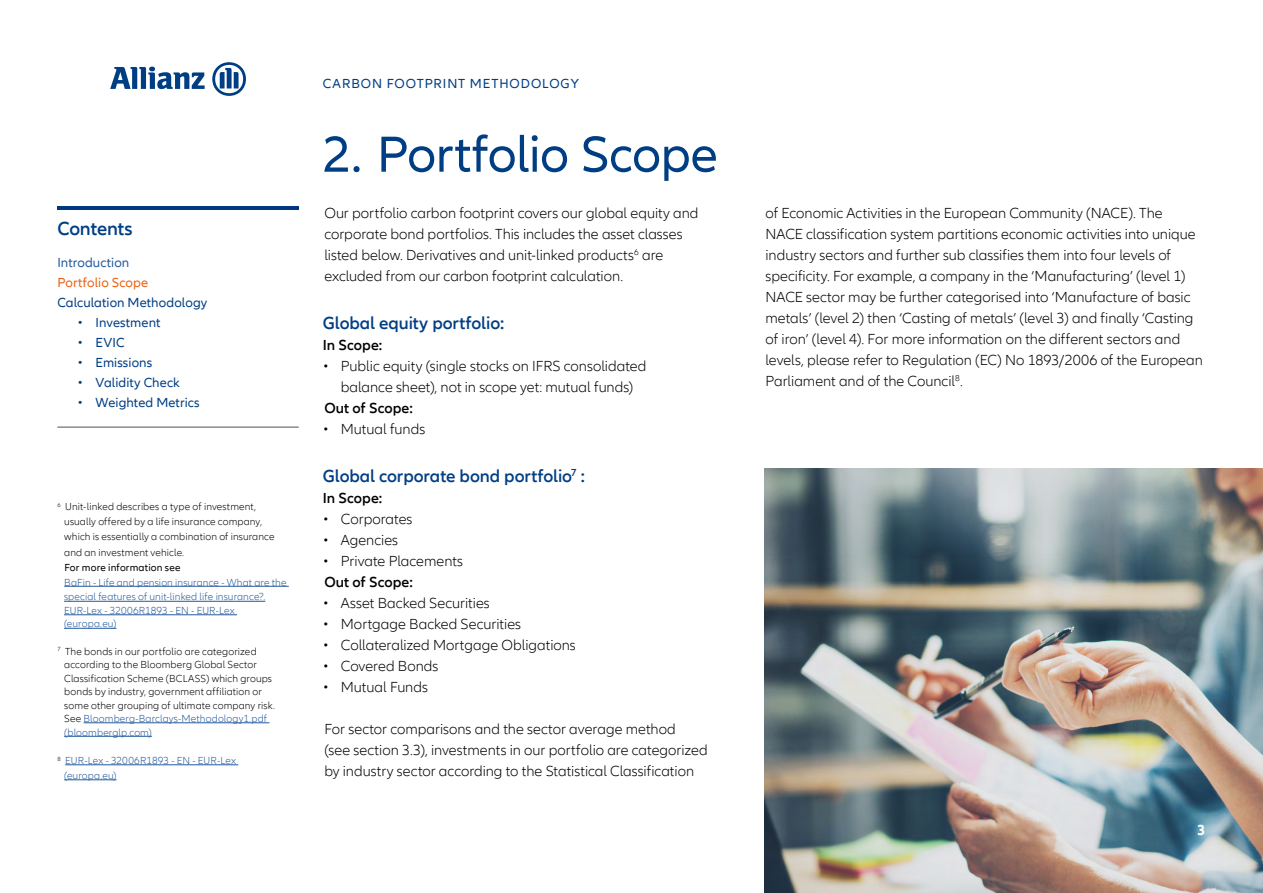
<style>
.page{position:relative;width:1263px;height:893px;background:#fff}
.page>*{position:absolute;margin:0;border:0;box-sizing:border-box;transform-origin:0 0}
.t1{font:52.5px "Allianz Neo";letter-spacing:-.01em;color:#003e84}
.t2{font:600 19.5px "Allianz Neo";letter-spacing:-.01em;color:#003e84}
.t3{font:600 18px "Allianz Neo";letter-spacing:-.005em;color:#003e84}
.t4{font:300 15px/21px "Allianz Neo";color:#000}
.t5{font:600 15px "Allianz Neo";letter-spacing:.005em;color:#000}
.t6{font:700 15px "Allianz Neo";color:#fff}
.t7{font:13.5px "Allianz Neo";letter-spacing:.01em;color:#003e84}
.t8{font:13.5px "Allianz Neo";letter-spacing:.065em;color:#003e84}
.t9{font:13.5px "Allianz Neo";letter-spacing:.01em;color:#eb6114}
.t10{font:13.5px "Allianz Neo";letter-spacing:.005em;color:#245a9c}
.t11{font:300 10.5px/13.5px "Allianz Neo";letter-spacing:.01em;color:#000}
.t12{font:300 10.5px/15px "Allianz Neo";letter-spacing:.01em;color:#245a9c}
.t13{font:10.5px "Allianz Neo";letter-spacing:.015em;color:#000}
.s1{color:#245a9c}
</style>
<div class="page">
<hr style="left:57px;top:426px;width:242px;height:2px;background:#000">
<img style="left:764px;top:468px;width:499px;height:425px">
<hr style="left:64px;top:586px;width:225px;height:1px;background:#245a9c">
<hr style="left:64px;top:601px;width:201px;height:1px;background:#245a9c">
<hr style="left:64px;top:614px;width:173px;height:1px;background:#245a9c">
<hr style="left:64px;top:628px;width:52px;height:1px;background:#245a9c">
<hr style="left:84px;top:722px;width:185px;height:1px;background:#245a9c">
<hr style="left:64px;top:736px;width:88px;height:1px;background:#245a9c">
<hr style="left:65px;top:764px;width:173px;height:1px;background:#245a9c">
<hr style="left:64px;top:779px;width:53px;height:1px;background:#245a9c">
<hr style="left:57px;top:207px;width:242px;height:3px;background:#003781">
<svg style="left:110px;top:67px;width:95px;height:22px"></svg>
<svg style="left:212px;top:62px;width:34px;height:34px"></svg>
<h2 class="t2" style="left:57px;top:217px;width:77px">Contents</h2>
<p class="t10" style="left:57px;top:255px;width:73px">Introduction</p>
<p class="t7" style="left:57px;top:295px;width:152px">Calculation Methodology</p>
<p class="t9" style="left:57px;top:275px;width:92px">Portfolio Scope</p>
<p class="t7" style="left:78px;top:315px;width:84px">• Investment</p>
<p class="t7" style="left:78px;top:355px;width:76px">• Emissions</p>
<p class="t7" style="left:78px;top:335px;width:49px">• EVIC</p>
<p class="t7" style="left:78px;top:375px;width:104px">• Validity Check</p>
<p class="t7" style="left:78px;top:395px;width:124px">• Weighted Metrics</p>
<p class="t11" style="left:64px;top:500px;width:212px;line-height:15px;text-indent:-7px"><sup>6</sup> Unit-linked describes a type of investment, usually offered by a life insurance company, which is essentially a combination of insurance and an investment vehicle.</p>
<p class="t13" style="left:64px;top:561px;width:118px">For more information see</p>
<p class="t12" style="left:64px;top:575px;width:224px">BaFin - Life and pension insurance - What are the special features of unit-linked life insurance?.</p>
<p class="t12" style="left:64px;top:604px;width:172px;line-height:13.5px">EUR-Lex - 32006R1893 - EN - EUR-Lex (europa.eu)</p>
<p class="t11" style="left:64px;top:645px;width:213px;text-indent:-7px"><sup>7</sup> The bonds in our portfolio are categorized according to the Bloomberg Global Sector Classification Scheme (BCLASS) which groups bonds by industry, government affiliation or some other grouping of ultimate company risk.<br>See <span class="s1">Bloomberg-Barclays-Methodology1.pdf (bloomberglp.com)</span></p>
<p class="t12" style="left:64px;top:753px;width:173px;text-indent:-7px"><sup>8</sup> EUR-Lex - 32006R1893 - EN - EUR-Lex (europa.eu)</p>
<p class="t8" style="left:323px;top:76px;width:257px">CARBON FOOTPRINT METHODOLOGY</p>
<h1 class="t1" style="left:323px;top:124px;width:397px">2. Portfolio Scope</h1>
<p class="t4" style="left:324px;top:203px;width:376px">Our portfolio carbon footprint covers our global equity and corporate bond portfolios. This includes the asset classes listed below. Derivatives and unit-linked products<sup>6</sup> are excluded from our carbon footprint calculation.</p>
<p class="t3" style="left:323px;top:313px;width:183px">Global equity portfolio:</p>
<p class="t5" style="left:323px;top:337px;width:61px">In Scope:</p>
<p class="t4" style="left:323px;top:356px;width:325px;text-align:center">• Public equity (single stocks on IFRS consolidated balance sheet), not in scope yet: mutual funds)</p>
<p class="t5" style="left:324px;top:400px;width:90px">Out of Scope:</p>
<p class="t4" style="left:323px;top:419px;width:104px">• Mutual funds</p>
<p class="t3" style="left:323px;top:466px;width:264px">Global corporate bond portfolio<sup>7</sup> :</p>
<p class="t5" style="left:323px;top:490px;width:61px">In Scope:</p>
<p class="t4" style="left:323px;top:509px;width:91px">• Corporates</p>
<p class="t4" style="left:323px;top:530px;width:77px">• Agencies</p>
<p class="t4" style="left:323px;top:551px;width:142px">• Private Placements</p>
<p class="t5" style="left:324px;top:574px;width:90px">Out of Scope:</p>
<p class="t4" style="left:323px;top:593px;width:168px">• Asset Backed Securities</p>
<p class="t4" style="left:323px;top:614px;width:200px">• Mortgage Backed Securities</p>
<p class="t4" style="left:323px;top:635px;width:254px">• Collateralized Mortgage Obligations</p>
<p class="t4" style="left:323px;top:656px;width:117px">• Covered Bonds</p>
<p class="t4" style="left:323px;top:677px;width:107px">• Mutual Funds</p>
<p class="t4" style="left:324px;top:719px;width:385px">For sector comparisons and the sector average method<br>(see section 3.3), investments in our portfolio are categorized by industry sector according to the Statistical Classification</p>
<p class="t4" style="left:765px;top:203px;width:439px">of Economic Activities in the European Community (NACE). The NACE classification system partitions economic activities into unique industry sectors and further sub classifies them into four levels of specificity. For example, a company in the ‘Manufacturing’ (level 1)<br>NACE sector may be further categorised into ‘Manufacture of basic metals’ (level 2) then ‘Casting of metals’ (level 3) and finally ‘Casting of iron’ (level 4). For more information on the different sectors and levels, please refer to Regulation (EC) No 1893/2006 of the European Parliament and of the Council<sup>8</sup>.</p>
<p class="t6" style="left:1197px;top:821px;width:10px">3</p>
</div>
